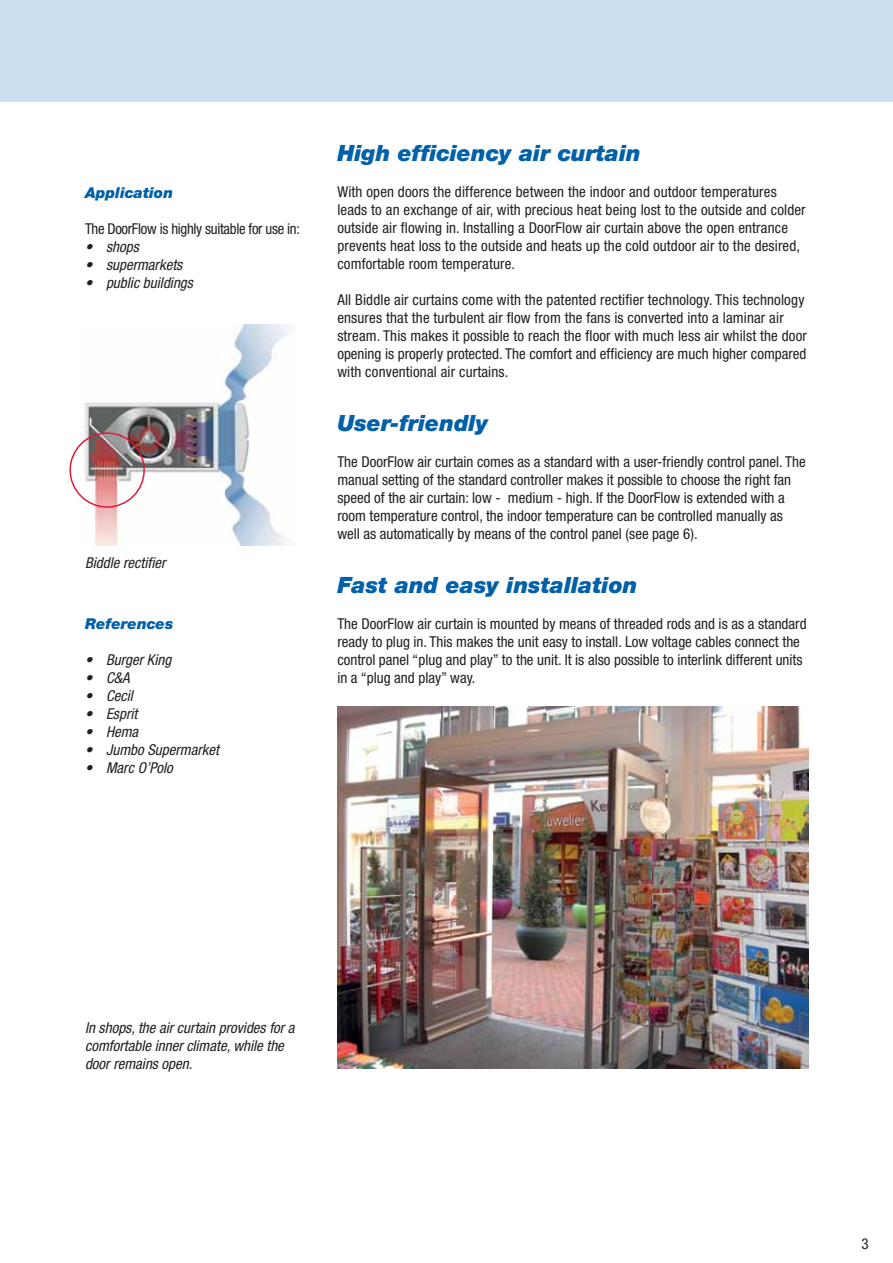
<style>
.page{position:relative;width:893px;height:1263px;background:#fff}
.page>*{position:absolute;margin:0;border:0;box-sizing:border-box;transform-origin:0 0}
.t1{font:italic 900 22.5px "Helvetica Neue LT Pro";color:#0060a9}
.t2{font:condensed 15px/18px "Helvetica Neue LT Pro";color:#231f20}
.t3{font:italic condensed 15px/18px "Helvetica Neue LT Pro";color:#231f20}
.t4{font:condensed 15px "Helvetica Neue LT Pro";letter-spacing:-.02em;color:#231f20}
.t5{font:italic 900 15px "Helvetica Neue LT Pro";color:#0060a9}
</style>
<div class="page">
<img style="left:80px;top:324px;width:209px;height:221px">
<div style="left:0;top:0;width:893px;height:102px;background:#ccdfee"></div>
<img style="left:337px;top:707px;width:471px;height:361px">
<div style="left:69px;top:432px;width:76px;height:76px;border:2px solid #e31837;border-radius:50%"></div>
<p class="t5" style="left:85px;top:184px;width:90px">Application</p>
<p class="t4" style="left:85px;top:220px;width:216px">The DoorFlow is highly suitable for use in:</p>
<p class="t3" style="left:85px;top:238px;width:55px">• shops</p>
<p class="t3" style="left:85px;top:256px;width:99px">• supermarkets</p>
<p class="t3" style="left:85px;top:274px;width:109px">• public buildings</p>
<p class="t3" style="left:85px;top:554px;width:82px">Biddle rectifier</p>
<p class="t5" style="left:85px;top:614px;width:90px">References</p>
<p class="t3" style="left:85px;top:651px;width:88px">• Burger King</p>
<p class="t3" style="left:85px;top:669px;width:46px">• C&amp;A</p>
<p class="t3" style="left:85px;top:687px;width:49px">• Cecil</p>
<p class="t3" style="left:85px;top:705px;width:54px">• Esprit</p>
<p class="t3" style="left:85px;top:723px;width:55px">• Hema</p>
<p class="t3" style="left:85px;top:741px;width:135px">• Jumbo Supermarket</p>
<p class="t3" style="left:85px;top:759px;width:89px">• Marc O’Polo</p>
<h1 class="t1" style="left:337px;top:139px;width:305px">High efficiency air curtain</h1>
<p class="t2" style="left:337px;top:182px;width:470px">With open doors the difference between the indoor and outdoor temperatures leads to an exchange of air, with precious heat being lost to the outside and colder outside air flowing in. Installing a DoorFlow air curtain above the open entrance prevents heat loss to the outside and heats up the cold outdoor air to the desired, comfortable room temperature.</p>
<p class="t2" style="left:337px;top:290px;width:471px">All Biddle air curtains come with the patented rectifier technology. This technology ensures that the turbulent air flow from the fans is converted into a laminar air stream. This makes it possible to reach the floor with much less air whilst the door opening is properly protected. The comfort and efficiency are much higher compared with conventional air curtains.</p>
<h1 class="t1" style="left:337px;top:409px;width:152px">User-friendly</h1>
<p class="t2" style="left:337px;top:452px;width:470px">The DoorFlow air curtain comes as a standard with a user-friendly control panel. The manual setting of the standard controller makes it possible to choose the right fan speed of the air curtain: low - medium - high. If the DoorFlow is extended with a room temperature control, the indoor temperature can be controlled manually as well as automatically by means of the control panel (see page 6).</p>
<h1 class="t1" style="left:337px;top:571px;width:302px">Fast and easy installation</h1>
<p class="t2" style="left:337px;top:614px;width:471px">The DoorFlow air curtain is mounted by means of threaded rods and is as a standard ready to plug in. This makes the unit easy to install. Low voltage cables connect the control panel “plug and play” to the unit. It is also possible to interlink different units in a “plug and play” way.</p>
<p class="t3" style="left:85px;top:1018px;width:211px">In shops, the air curtain provides for a comfortable inner climate, while the door remains open.</p>
<p class="t2" style="left:861px;top:1235px;width:9px">3</p>
</div>
